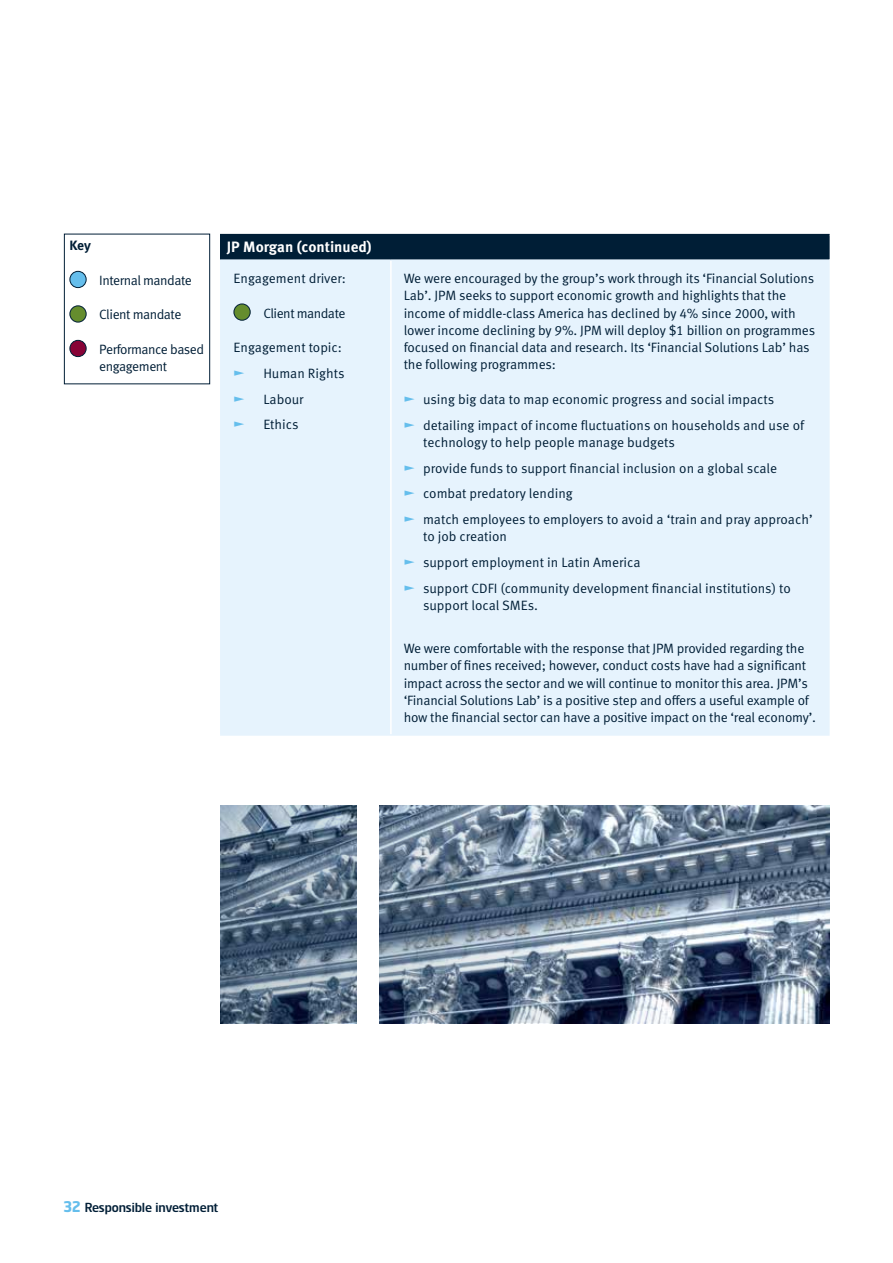
<style>
.page{position:relative;width:893px;height:1263px;background:#fff}
.page>*{position:absolute;margin:0;border:0;box-sizing:border-box;transform-origin:0 0}
.t1{font:700 15px "Meta Standard Life Pro TF";color:#fff}
.t2{font:13.5px/25.8px "Meta Standard Life Pro TF Norm";letter-spacing:-.01em;color:#001e36}
.t3{font:13.5px/17.2px "Meta Standard Life Pro TF Norm";letter-spacing:-.035em;color:#001e36}
.t4{font:700 13.5px "Meta Standard Life Pro TF";color:#001e36}
.t5{font:12.75px "Standard Life";color:#001e36}
.s1{font-family:"Standard Life";color:#65beec}
.s2{font-family:"Standard Life";font-weight:700;color:#65beec}
.s3{font-weight:700;font-size:15px;color:#65beec}
</style>
<div class="page">
<div style="left:221px;top:235px;width:608px;height:25px;background:#001e36"></div>
<div style="left:222px;top:261px;width:606px;height:473px;background:#e6f3fd"></div>
<hr style="left:220px;top:234px;width:171px;height:1px;background:#001e36">
<hr style="left:220px;top:235px;width:2px;height:24px;background:#001e36">
<hr style="left:391px;top:234px;width:439px;height:1px;background:#001e36">
<hr style="left:828px;top:235px;width:2px;height:24px;background:#001e36">
<hr style="left:220px;top:259px;width:171px;height:2px;background:#e6f3fd">
<hr style="left:220px;top:261px;width:2px;height:473px;background:#e6f3fd">
<hr style="left:391px;top:259px;width:439px;height:2px;background:#e6f3fd">
<hr style="left:828px;top:261px;width:2px;height:473px;background:#e6f3fd">
<hr style="left:220px;top:734px;width:171px;height:2px;background:#e6f3fd">
<hr style="left:391px;top:734px;width:439px;height:2px;background:#e6f3fd">
<hr style="left:390px;top:261px;width:2px;height:473px;background:#fff">
<div style="left:234px;top:304px;width:16px;height:16px;background:#658d2e;border-radius:50%"></div>
<div style="left:234px;top:304px;width:17px;height:17px;border:1px solid #001e36;border-radius:50%"></div>
<svg style="left:220px;top:805px;width:610px;height:218px;background:#687a8f"></svg>
<div style="left:357px;top:753px;width:22px;height:281px;background:#fff"></div>
<div style="left:70px;top:271px;width:16px;height:17px;background:#65beec;border-radius:50%"></div>
<div style="left:70px;top:271px;width:17px;height:17px;border:1px solid #001e36;border-radius:50%"></div>
<div style="left:70px;top:306px;width:16px;height:16px;background:#658d2e;border-radius:50%"></div>
<div style="left:70px;top:305px;width:17px;height:17px;border:1px solid #001e36;border-radius:50%"></div>
<div style="left:70px;top:340px;width:16px;height:17px;background:#870337;border-radius:50%"></div>
<div style="left:70px;top:340px;width:17px;height:17px;border:1px solid #001e36;border-radius:50%"></div>
<div style="left:64px;top:234px;width:146px;height:150px;border:1px solid #001e36"></div>
<p class="t4" style="left:70px;top:235px;width:23px">Key</p>
<p class="t3" style="left:99px;top:271px;width:94px">Internal mandate</p>
<p class="t3" style="left:99px;top:305px;width:84px">Client mandate</p>
<p class="t3" style="left:99px;top:340px;width:106px">Performance based engagement</p>
<p class="t1" style="left:227px;top:235px;width:146px">JP Morgan (continued)</p>
<p class="t2" style="left:234px;top:265px;width:114px">Engagement driver:</p>
<p class="t3" style="left:263px;top:303px;width:84px">Client mandate</p>
<p class="t2" style="left:234px;top:334px;width:112px">Engagement topic: <span class="s1">¬</span> Human Rights <span class="s1">¬</span> Labour<br><span class="s1">¬</span> Ethics</p>
<p class="t2" style="left:404px;top:269px;width:413px;line-height:17.2px">We were encouraged by the group’s work through its ‘Financial Solutions Lab’. JPM seeks to support economic growth and highlights that the income of middle-class America has declined by 4% since 2000, with lower income declining by 9%. JPM will deploy $1 billion on programmes focused on financial data and research. Its ‘Financial Solutions Lab’ has the following programmes:</p>
<p class="t2" style="left:404px;top:385px;width:402px"><span class="s2">¬</span> using big data to map economic progress and social impacts<br><span class="s2">¬</span> detailing impact of income fluctuations on households and use of</p>
<p class="t2" style="left:404px;top:428px;width:410px;text-indent:19px">technology to help people manage budgets<br><span class="s2">¬</span> provide funds to support financial inclusion on a global scale<br><span class="s2">¬</span> combat predatory lending<br><span class="s2">¬</span> match employees to employers to avoid a ‘train and pray approach’</p>
<p class="t2" style="left:404px;top:523px;width:389px;text-indent:19px">to job creation<br><span class="s2">¬</span> support employment in Latin America<br><span class="s2">¬</span> support CDFI (community development financial institutions) to</p>
<p class="t2" style="left:423px;top:592px;width:116px">support local SMEs.</p>
<p class="t2" style="left:404px;top:639px;width:414px;line-height:17.2px">We were comfortable with the response that JPM provided regarding the number of fines received; however, conduct costs have had a significant impact across the sector and we will continue to monitor this area. JPM’s ‘Financial Solutions Lab’ is a positive step and offers a useful example of how the financial sector can have a positive impact on the ‘real economy’.</p>
<p class="t5" style="left:64px;top:1200px;width:156px"><span class="s3">32</span> Responsible investment</p>
</div>
